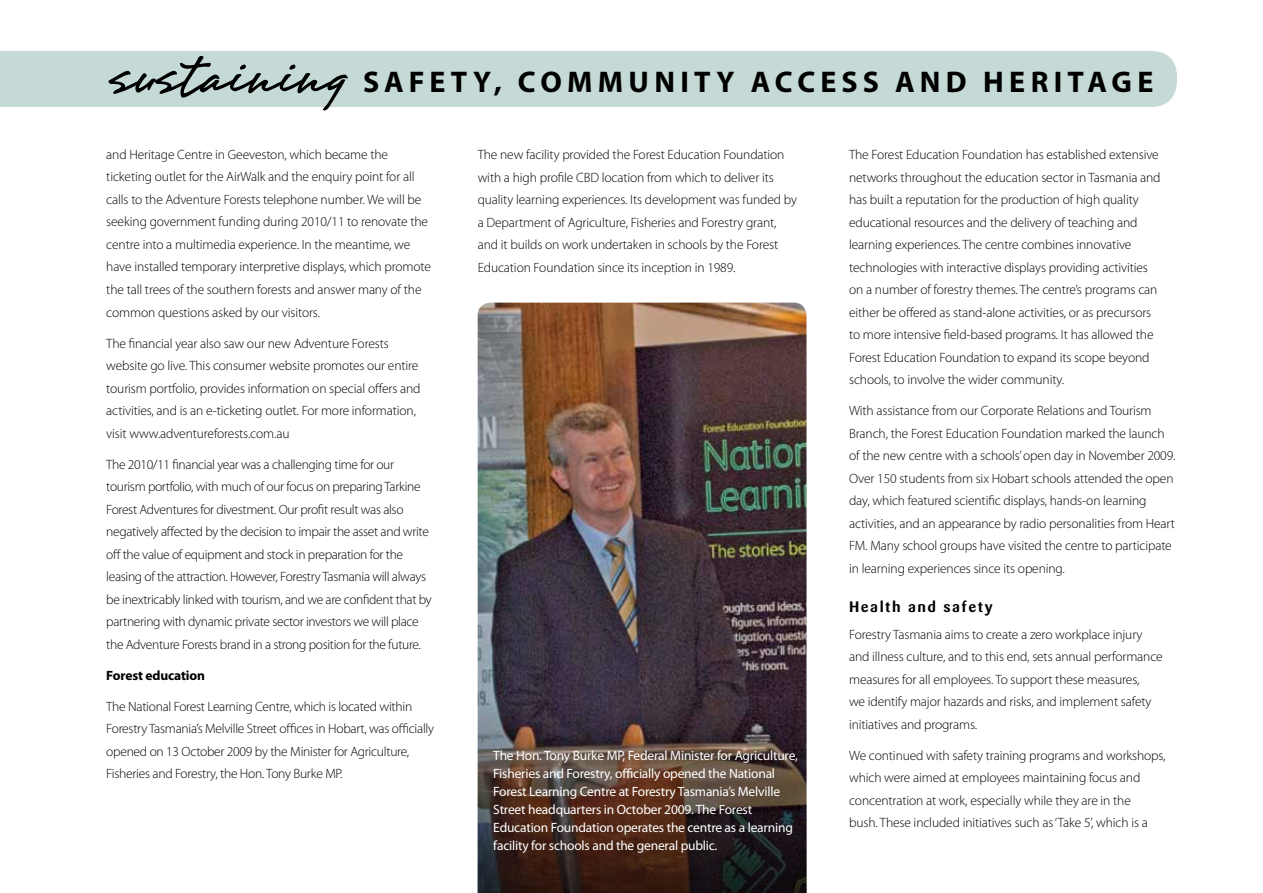
<style>
.page{position:relative;width:1263px;height:893px;background:#fff}
.page>*{position:absolute;margin:0;border:0;box-sizing:border-box;transform-origin:0 0}
.t1{font:69px "Brisa";letter-spacing:-.01em;color:#000}
.t2{font:700 30px "Myriad Pro";letter-spacing:.175em;color:#000}
.t3{font:700 15px "Sari";letter-spacing:.1em;color:#000}
.t4{font:300 13.5px/22.5px "Myriad Pro";letter-spacing:-.01em;color:#000}
.t5{font:13.5px/18px "Myriad Pro";letter-spacing:-.015em;color:#fff}
.t6{font:700 13.5px "Myriad Pro";color:#000}
</style>
<div class="page">
<div style="left:0;top:51px;width:1177px;height:56px;background:#c5d9d6"></div>
<svg style="left:108px;top:55px;width:241px;height:56px;background:#b3c3c1"></svg>
<img style="left:478px;top:303px;width:328px;height:397px">
<svg style="left:478px;top:700px;width:328px;height:193px;background:#43302c"></svg>
<h1 class="t1" style="left:107px;top:41px;width:240px">sustaining</h1>
<h2 class="t2" style="left:363px;top:62px;width:792px">SAFETY, COMMUNITY ACCESS AND HERITAGE</h2>
<p class="t4" style="left:106px;top:143px;width:326px">and Heritage Centre in Geeveston, which became the ticketing outlet for the AirWalk and the enquiry point for all calls to the Adventure Forests telephone number. We will be seeking government funding during 2010/11 to renovate the centre into a multimedia experience. In the meantime, we have installed temporary interpretive displays, which promote the tall trees of the southern forests and answer many of the common questions asked by our visitors.</p>
<p class="t4" style="left:106px;top:332px;width:316px">The financial year also saw our new Adventure Forests website go live. This consumer website promotes our entire tourism portfolio, provides information on special offers and activities, and is an e-ticketing outlet. For more information, visit www.adventureforests.com.au</p>
<p class="t4" style="left:106px;top:453px;width:327px">The 2010/11 financial year was a challenging time for our tourism portfolio, with much of our focus on preparing Tarkine Forest Adventures for divestment. Our profit result was also negatively affected by the decision to impair the asset and write off the value of equipment and stock in preparation for the leasing of the attraction. However, Forestry Tasmania will always be inextricably linked with tourism, and we are confident that by partnering with dynamic private sector investors we will place the Adventure Forests brand in a strong position for the future.</p>
<p class="t6" style="left:106px;top:666px;width:100px">FOREST EDUCATION</p>
<p class="t4" style="left:106px;top:695px;width:329px">The National Forest Learning Centre, which is located within Forestry Tasmania’s Melville Street offices in Hobart, was officially opened on 13 October 2009 by the Minister for Agriculture, Fisheries and Forestry, the Hon. Tony Burke MP.</p>
<p class="t4" style="left:478px;top:143px;width:321px">The new facility provided the Forest Education Foundation with a high profile CBD location from which to deliver its quality learning experiences. Its development was funded by a Department of Agriculture, Fisheries and Forestry grant, and it builds on work undertaken in schools by the Forest Education Foundation since its inception in 1989.</p>
<p class="t4" style="left:849px;top:143px;width:313px">The Forest Education Foundation has established extensive networks throughout the education sector in Tasmania and has built a reputation for the production of high quality educational resources and the delivery of teaching and learning experiences. The centre combines innovative technologies with interactive displays providing activities on a number of forestry themes. The centre’s programs can either be offered as stand-alone activities, or as precursors to more intensive field-based programs. It has allowed the Forest Education Foundation to expand its scope beyond schools, to involve the wider community.</p>
<p class="t4" style="left:849px;top:399px;width:327px">With assistance from our Corporate Relations and Tourism Branch, the Forest Education Foundation marked the launch of the new centre with a schools’ open day in November 2009.<br>Over 150 students from six Hobart schools attended the open day, which featured scientific displays, hands-on learning activities, and an appearance by radio personalities from Heart FM. Many school groups have visited the centre to participate in learning experiences since its opening.</p>
<p class="t3" style="left:849px;top:598px;width:145px">Health and safety</p>
<p class="t4" style="left:849px;top:623px;width:315px">Forestry Tasmania aims to create a zero workplace injury and illness culture, and to this end, sets annual performance measures for all employees. To support these measures,<br>we identify major hazards and risks, and implement safety initiatives and programs.</p>
<p class="t4" style="left:849px;top:744px;width:318px">We continued with safety training programs and workshops, which were aimed at employees maintaining focus and concentration at work, especially while they are in the<br>bush. These included initiatives such as ‘Take 5’, which is a</p>
<p class="t5" style="left:493px;top:747px;width:306px">The Hon. Tony Burke MP, Federal Minister for Agriculture, Fisheries and Forestry, officially opened the National Forest Learning Centre at Forestry Tasmania’s Melville Street headquarters in October 2009. The Forest Education Foundation operates the centre as a learning facility for schools and the general public.</p>
</div>
